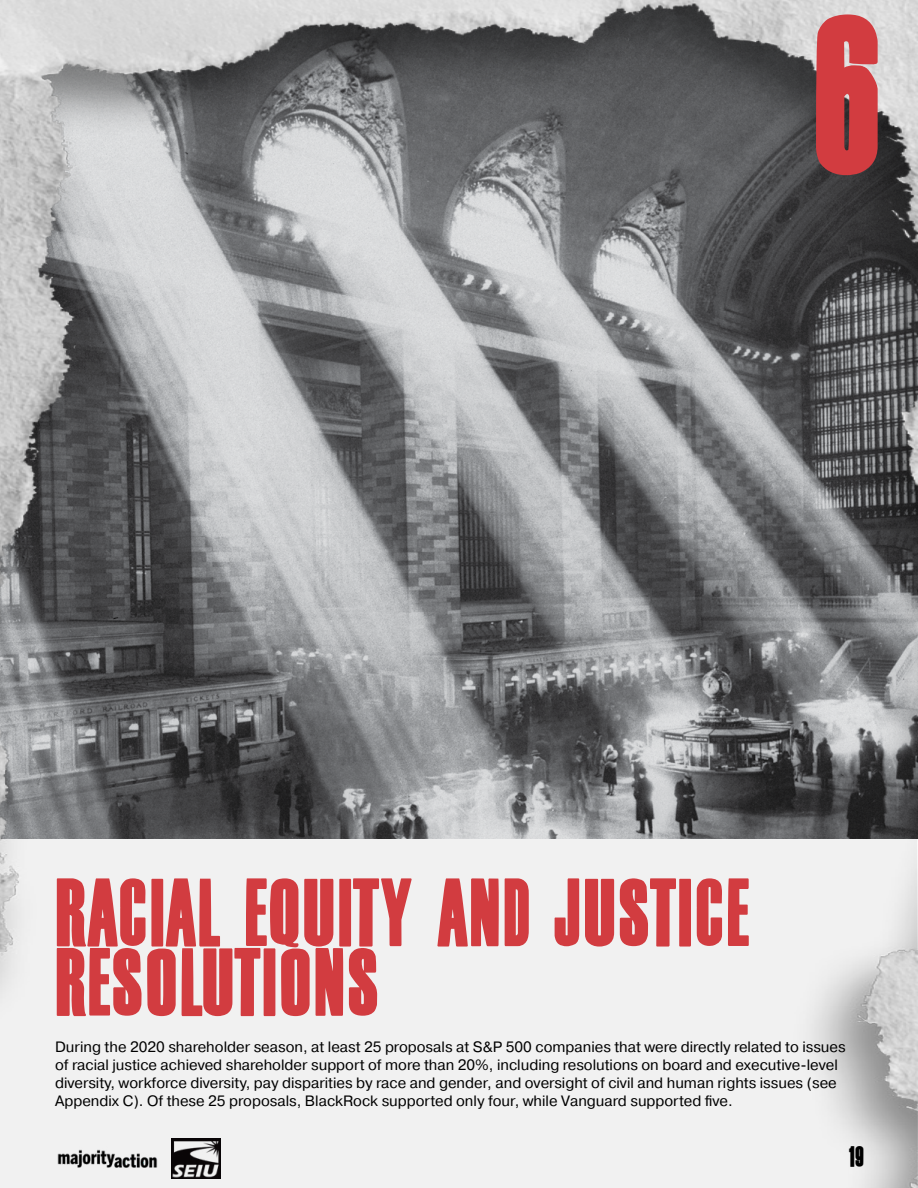
<style>
.page{position:relative;width:918px;height:1188px;background:#fff}
.page>*{position:absolute;margin:0;border:0;box-sizing:border-box;transform-origin:0 0}
.t1{font:159.75px "Film Noir";color:#d23c40}
.t2{font:66.45px/69.6px "Film Noir";color:#d23c40}
.t3{font:20.4px "Film Noir";color:#000}
.t4{font:15px/18px "Pragmatica";color:#000}
</style>
<div class="page">
<img style="left:0;top:0;width:918px;height:1188px">
<img style="left:54px;top:1146px;width:106px;height:25px">
<img style="left:171px;top:1139px;width:49px;height:39px">
<h1 class="t1" style="left:812px;top:-49px;width:71px">6</h1>
<h2 class="t2" style="left:55px;top:865px;width:668px">RACIAL EQUITY AND JUSTICE<br>RESOLUTIONS</h2>
<p class="t4" style="left:55px;top:1039px;width:792px">During the 2020 shareholder season, at least 25 proposals at S&amp;P 500 companies that were directly related to issues of racial justice achieved shareholder support of more than 20%, including resolutions on board and executive-level diversity, workforce diversity, pay disparities by race and gender, and oversight of civil and human rights issues (see Appendix C). Of these 25 proposals, BlackRock supported only four, while Vanguard supported five.</p>
<h3 class="t3" style="left:849px;top:1139px;width:17px">19</h3>
</div>
